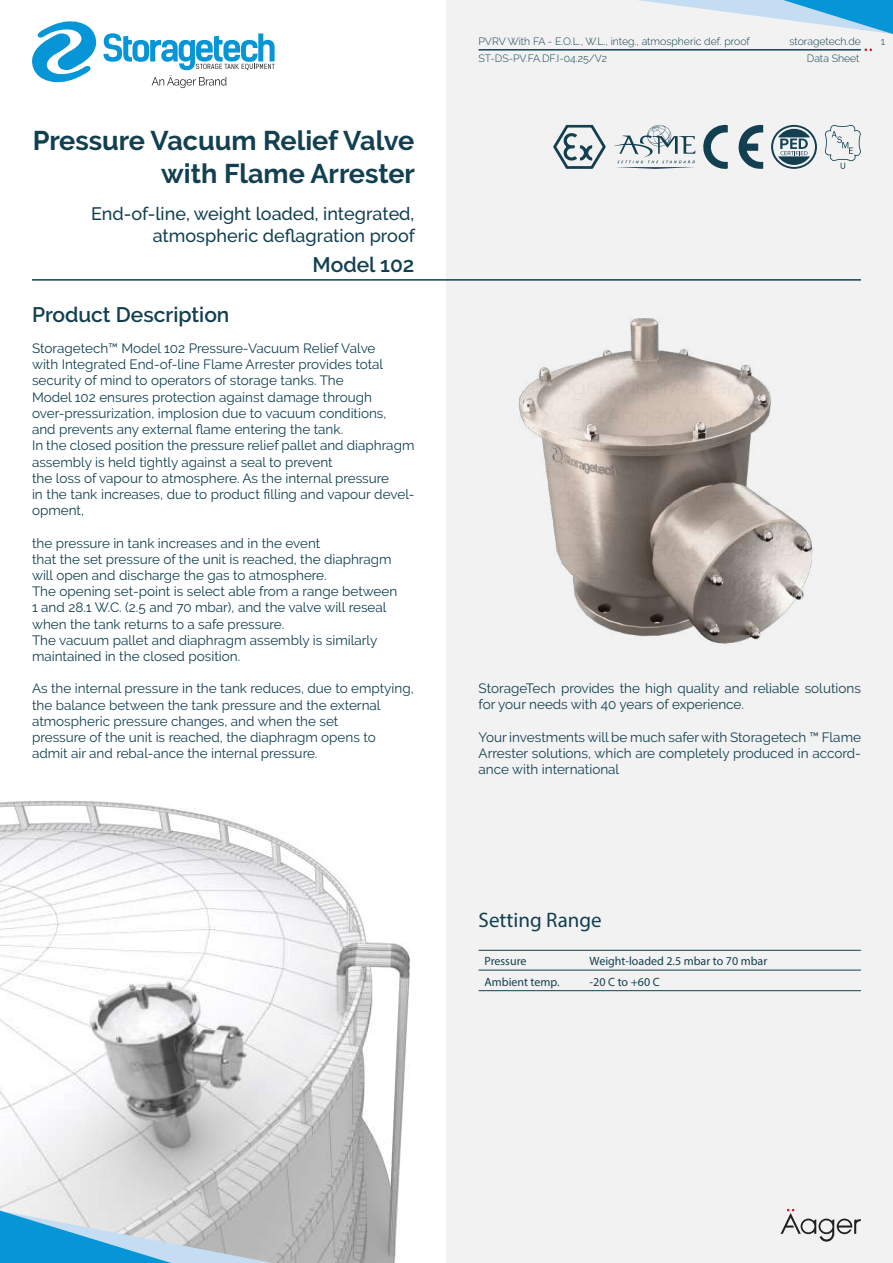
<style>
.page{position:relative;width:893px;height:1263px;background:#fff}
.page>*{position:absolute;margin:0;border:0;box-sizing:border-box;transform-origin:0 0}
.t1{font:700 27px/32.4px "Raleway";color:#124051;text-align:right}
.t2{font:600 21px "Raleway";color:#124051}
.t3{font:21px "Myriad Pro";color:#124051}
.t4{font:500 18px/21.6px "Raleway";color:#124051;text-align:right}
.t5{font:13.5px/16.2px "Raleway";color:#124051}
.t6{font:12px "Myriad Pro";color:#124051}
.t7{font:300 10.5px/16.6px "Raleway";color:#124051}
</style>
<div class="page">
<img style="left:0;top:801px;width:410px;height:462px">
<div style="left:446px;top:0;width:447px;height:1263px;background:#f2f2f2"></div>
<svg style="left:780px;top:1209px;width:81px;height:32px"></svg>
<svg style="left:864px;top:49px;width:8px;height:2px"></svg>
<hr style="left:479px;top:49px;width:382px;height:2px;background:#124051">
<svg style="left:32px;top:21px;width:64px;height:62px"></svg>
<hr style="left:32px;top:279px;width:829px;height:2px;background:#124051">
<svg style="left:638px;top:0;width:255px;height:34px"></svg>
<svg style="left:0;top:1210px;width:273px;height:53px;background:#8cbdd5"></svg>
<svg style="left:103px;top:33px;width:172px;height:55px"></svg>
<svg style="left:738px;top:125px;width:25px;height:44px"></svg>
<svg style="left:553px;top:125px;width:53px;height:44px"></svg>
<svg style="left:614px;top:124px;width:114px;height:45px"></svg>
<svg style="left:771px;top:125px;width:46px;height:44px"></svg>
<svg style="left:825px;top:125px;width:36px;height:44px"></svg>
<img style="left:518px;top:318px;width:295px;height:326px">
<hr style="left:479px;top:990px;width:382px;height:1px;background:#104051">
<hr style="left:479px;top:970px;width:382px;height:1px;background:#104051">
<hr style="left:479px;top:950px;width:382px;height:1px;background:#104051">
<h1 class="t1" style="left:33px;top:125px;width:384px">Pressure Vacuum Relief Valve with Flame Arrester</h1>
<h3 class="t4" style="left:91px;top:203px;width:325px">End-of-line, weight loaded, integrated, atmospheric deflagration proof</h3>
<h2 class="t2" style="left:313px;top:252px;width:103px">Model 102</h2>
<h2 class="t2" style="left:32px;top:302px;width:199px">Product Description</h2>
<p class="t5" style="left:32px;top:340px;width:384px">Storagetech™ Model 102 Pressure-Vacuum Relief Valve<br>with Integrated End-of-line Flame Arrester provides total security of mind to operators of storage tanks. The<br>Model 102 ensures protection against damage through over-pressurization, implosion due to vacuum conditions,<br>and prevents any external flame entering the tank.<br>In the closed position the pressure relief pallet and diaphragm assembly is held tightly against a seal to prevent<br>the loss of vapour to atmosphere. As the internal pressure<br>in the tank increases, due to product filling and vapour devel&shy;opment,</p>
<p class="t5" style="left:32px;top:535px;width:367px">the pressure in tank increases and in the event<br>that the set pressure of the unit is reached, the diaphragm will open and discharge the gas to atmosphere.<br>The opening set-point is select able from a range between 1 and 28.1 W.C. (2.5 and 70 mbar), and the valve will reseal when the tank returns to a safe pressure.<br>The vacuum pallet and diaphragm assembly is similarly maintained in the closed position.</p>
<p class="t5" style="left:32px;top:680px;width:383px">As the internal pressure in the tank reduces, due to emptying, the balance between the tank pressure and the external atmospheric pressure changes, and when the set<br>pressure of the unit is reached, the diaphragm opens to admit air and rebal-ance the internal pressure.</p>
<p class="t7" style="left:479px;top:33px;width:273px">PVRV With FA - E.O.L., W.L., integ., atmospheric def. proof<br>ST-DS-PV.FA.DF.I-04.25/V2</p>
<p class="t7" style="left:789px;top:33px;width:73px">storagetech.de</p>
<p class="t7" style="left:881px;top:33px;width:6px">1</p>
<p class="t7" style="left:807px;top:50px;width:54px">Data Sheet</p>
<p class="t5" style="left:479px;top:680px;width:384px">StorageTech provides the high quality and reliable solutions for your needs with 40 years of experience.</p>
<p class="t5" style="left:479px;top:729px;width:384px;text-align:justify">Your investments will be much safer with Storagetech ™ Flame Arrester solutions, which are completely produced in accord&shy;ance with international</p>
<h2 class="t3" style="left:479px;top:907px;width:125px">Setting Range</h2>
<p class="t6" style="left:485px;top:953px;width:43px">Pressure</p>
<p class="t6" style="left:590px;top:953px;width:179px">Weight-loaded 2.5 mbar to 70 mbar</p>
<p class="t6" style="left:485px;top:974px;width:77px">Ambient temp.</p>
<p class="t6" style="left:590px;top:974px;width:72px">-20 C to +60 C</p>
</div>
